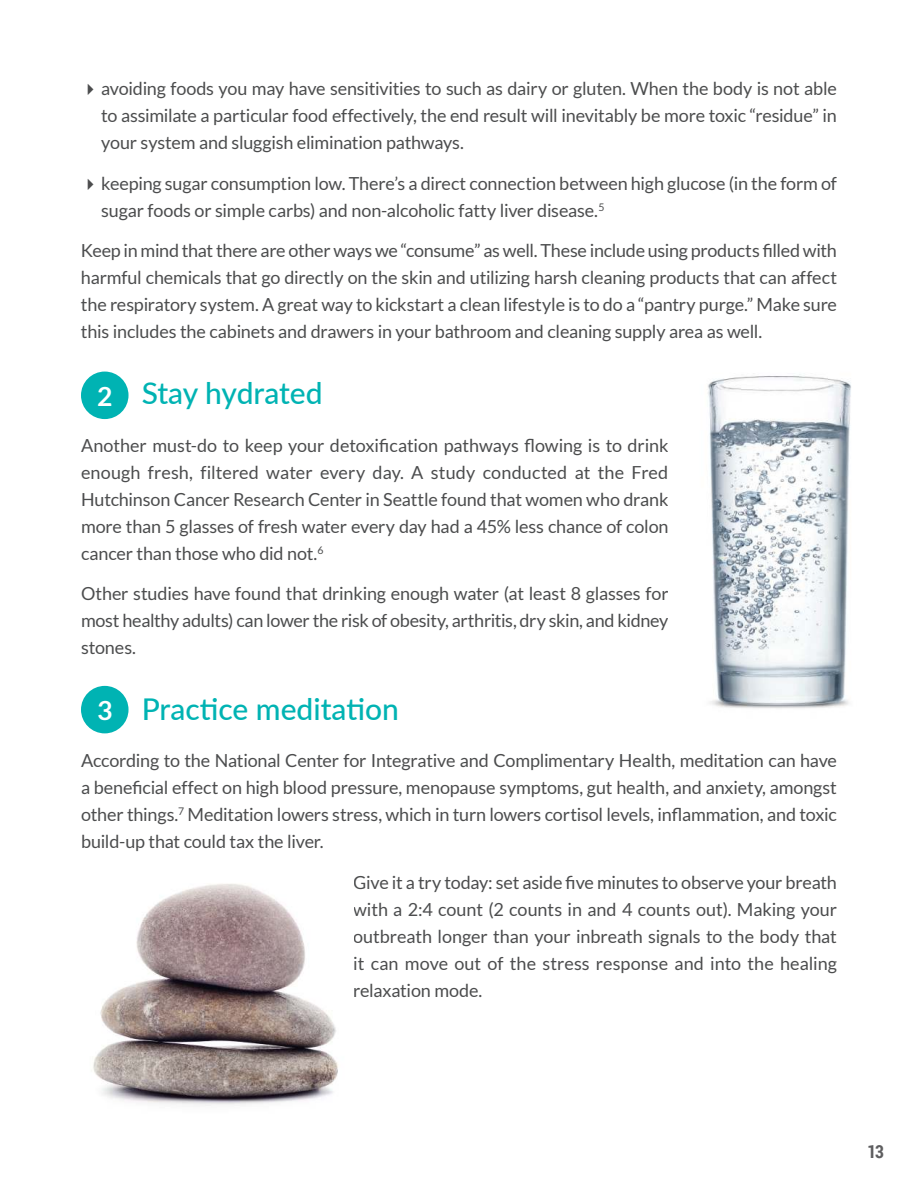
<style>
.page{position:relative;width:918px;height:1188px;background:#fff}
.page>*{position:absolute;margin:0;border:0;box-sizing:border-box;transform-origin:0 0}
.t1{font:500 30px "Lato";color:#00b3b3}
.t2{font:700 26.4px "Lato";color:#fff}
.t3{font:18px/27px "Lato";letter-spacing:-.01em;color:#4c4d4e;text-align:justify}
.t4{font:700 18px "Roboto Condensed";color:#5e5e60}
</style>
<div class="page">
<img style="left:708px;top:374px;width:143px;height:334px">
<div style="left:81px;top:372px;width:48px;height:47px;background:#00b3b3;border-radius:50%"></div>
<div style="left:81px;top:686px;width:48px;height:47px;background:#00b3b3;border-radius:50%"></div>
<img style="left:93px;top:884px;width:245px;height:222px">
<p class="t3" style="left:101px;top:77px;width:737px">avoiding foods you may have sensitivities to such as dairy or gluten. When the body is not able to assimilate a particular food effectively, the end result will inevitably be more toxic “residue” in your system and sluggish elimination pathways.</p>
<p class="t3" style="left:101px;top:171px;width:737px">keeping sugar consumption low. There’s a direct connection between high glucose (in the form of sugar foods or simple carbs) and non-alcoholic fatty liver disease.<sup>5</sup></p>
<p class="t3" style="left:81px;top:237px;width:758px">Keep in mind that there are other ways we “consume” as well. These include using products filled with harmful chemicals that go directly on the skin and utilizing harsh cleaning products that can affect the respiratory system. A great way to kickstart a clean lifestyle is to do a “pantry purge.” Make sure this includes the cabinets and drawers in your bathroom and cleaning supply area as well.</p>
<h1 class="t1" style="left:142px;top:372px;width:182px">Stay hydrated</h1>
<p class="t3" style="left:81px;top:432px;width:589px">Another must-do to keep your detoxification pathways flowing is to drink enough fresh, filtered water every day. A study conducted at the Fred Hutchinson Cancer Research Center in Seattle found that women who drank more than 5 glasses of fresh water every day had a 45% less chance of colon cancer than those who did not.<sup>6</sup></p>
<p class="t3" style="left:81px;top:581px;width:589px">Other studies have found that drinking enough water (at least 8 glasses for most healthy adults) can lower the risk of obesity, arthritis, dry skin, and kidney stones.</p>
<h2 class="t2" style="left:97px;top:386px;width:17px">2</h2>
<h1 class="t1" style="left:142px;top:688px;width:259px">Practice meditation</h1>
<p class="t3" style="left:81px;top:749px;width:757px">According to the National Center for Integrative and Complimentary Health, meditation can have a beneficial effect on high blood pressure, menopause symptoms, gut health, and anxiety, amongst other things.<sup>7</sup> Meditation lowers stress, which in turn lowers cortisol levels, inflammation, and toxic build-up that could tax the liver.</p>
<p class="t3" style="left:353px;top:869px;width:485px">Give it a try today: set aside five minutes to observe your breath with a 2:4 count (2 counts in and 4 counts out). Making your outbreath longer than your inbreath signals to the body that it can move out of the stress response and into the healing relaxation mode.</p>
<h2 class="t2" style="left:97px;top:701px;width:17px">3</h2>
<p class="t4" style="left:867px;top:1141px;width:18px">13</p>
</div>
